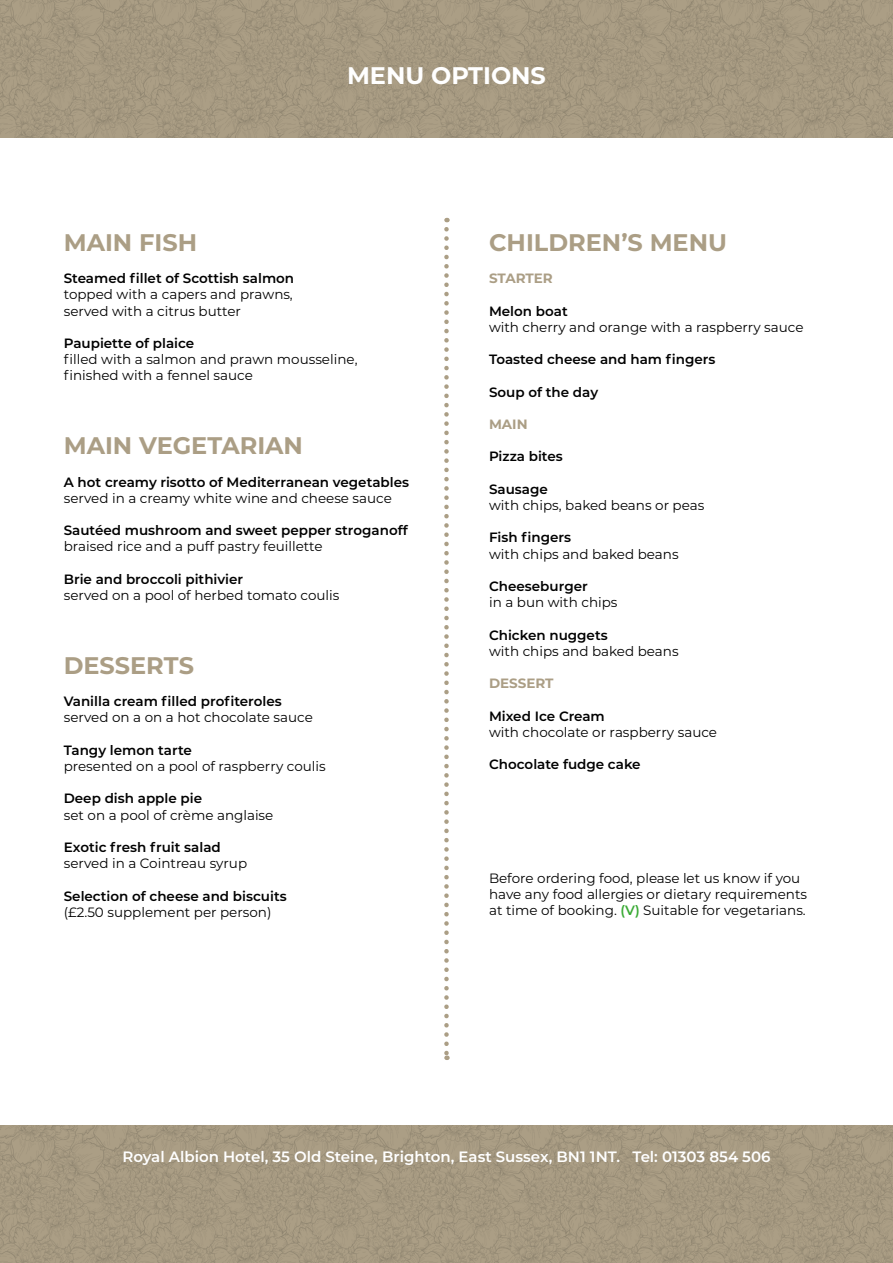
<style>
.page{position:relative;width:893px;height:1263px;background:#fff}
.page>*{position:absolute;margin:0;border:0;box-sizing:border-box;transform-origin:0 0}
.t1{font:700 24px "Montserrat";color:#ab9e85}
.t2{font:700 24px "Montserrat";color:#fff}
.t3{font:600 15px "Montserrat";color:#fff}
.t4{font:13.5px/16.2px "Montserrat";color:#000}
.t5{font:600 13.5px "Montserrat";color:#000}
.t6{font:700 13.5px "Montserrat";color:#ab9e85}
.s1{font-weight:600;color:#3aaa35}
</style>
<div class="page">
<img style="left:0;top:0;width:893px;height:137px">
<img style="left:0;top:1126px;width:893px;height:137px">
<svg style="left:444px;top:229px;width:5px;height:831px"></svg>
<h1 class="t2" style="left:347px;top:58px;width:200px">MENU OPTIONS</h1>
<h1 class="t1" style="left:64px;top:225px;width:135px">MAIN FISH</h1>
<p class="t5" style="left:64px;top:269px;width:232px">Steamed fillet of Scottish salmon</p>
<p class="t4" style="left:64px;top:286px;width:230px">topped with a capers and prawns, served with a citrus butter</p>
<p class="t5" style="left:64px;top:334px;width:132px">Paupiette of plaice</p>
<p class="t4" style="left:64px;top:351px;width:295px">filled with a salmon and prawn mousseline, finished with a fennel sauce</p>
<h1 class="t1" style="left:64px;top:428px;width:241px">MAIN VEGETARIAN</h1>
<p class="t5" style="left:64px;top:472px;width:347px">A hot creamy risotto of Mediterranean vegetables</p>
<p class="t4" style="left:64px;top:489px;width:330px">served in a creamy white wine and cheese sauce</p>
<p class="t5" style="left:64px;top:521px;width:345px">Sautéed mushroom and sweet pepper stroganoff</p>
<p class="t4" style="left:64px;top:538px;width:260px">braised rice and a puff pastry feuillette</p>
<p class="t5" style="left:64px;top:569px;width:181px">Brie and broccoli pithivier</p>
<p class="t4" style="left:64px;top:587px;width:277px">served on a pool of herbed tomato coulis</p>
<h1 class="t1" style="left:64px;top:648px;width:132px">DESSERTS</h1>
<p class="t5" style="left:64px;top:692px;width:219px">Vanilla cream filled profiteroles</p>
<p class="t4" style="left:64px;top:709px;width:251px">served on a on a hot chocolate sauce</p>
<p class="t5" style="left:64px;top:740px;width:130px">Tangy lemon tarte</p>
<p class="t4" style="left:64px;top:758px;width:263px">presented on a pool of raspberry coulis</p>
<p class="t5" style="left:64px;top:789px;width:140px">Deep dish apple pie</p>
<p class="t4" style="left:64px;top:806px;width:211px">set on a pool of crème anglaise</p>
<p class="t5" style="left:64px;top:838px;width:159px">Exotic fresh fruit salad</p>
<p class="t4" style="left:64px;top:855px;width:185px">served in a Cointreau syrup</p>
<p class="t5" style="left:64px;top:886px;width:224px">Selection of cheese and biscuits</p>
<p class="t4" style="left:64px;top:903px;width:209px">(£2.50 supplement per person)</p>
<h1 class="t1" style="left:489px;top:225px;width:240px">CHILDREN’S MENU</h1>
<p class="t6" style="left:489px;top:269px;width:65px">STARTER</p>
<p class="t5" style="left:489px;top:301px;width:80px">Melon boat</p>
<p class="t4" style="left:489px;top:318px;width:316px">with cherry and orange with a raspberry sauce</p>
<p class="t5" style="left:489px;top:350px;width:228px">Toasted cheese and ham fingers</p>
<p class="t5" style="left:489px;top:382px;width:111px">Soup of the day</p>
<p class="t6" style="left:489px;top:414px;width:40px">MAIN</p>
<p class="t5" style="left:489px;top:447px;width:75px">Pizza bites</p>
<p class="t5" style="left:489px;top:479px;width:60px">Sausage</p>
<p class="t4" style="left:489px;top:497px;width:217px">with chips, baked beans or peas</p>
<p class="t5" style="left:489px;top:528px;width:83px">Fish fingers</p>
<p class="t4" style="left:489px;top:545px;width:191px">with chips and baked beans</p>
<p class="t5" style="left:489px;top:577px;width:100px">Cheeseburger</p>
<p class="t4" style="left:489px;top:594px;width:130px">in a bun with chips</p>
<p class="t5" style="left:489px;top:625px;width:120px">Chicken nuggets</p>
<p class="t4" style="left:489px;top:642px;width:191px">with chips and baked beans</p>
<p class="t6" style="left:489px;top:674px;width:66px">DESSERT</p>
<p class="t5" style="left:489px;top:706px;width:117px">Mixed Ice Cream</p>
<p class="t4" style="left:489px;top:723px;width:230px">with chocolate or raspberry sauce</p>
<p class="t5" style="left:489px;top:755px;width:153px">Chocolate fudge cake</p>
<p class="t4" style="left:489px;top:869px;width:320px">Before ordering food, please let us know if you have any food allergies or dietary requirements at time of booking. <span class="s1">(V)</span> Suitable for vegetarians.</p>
<p class="t3" style="left:122px;top:1146px;width:650px">Royal Albion Hotel, 35 Old Steine, Brighton, East Sussex, BN1 1NT. Tel: 01303 854 506</p>
</div>
